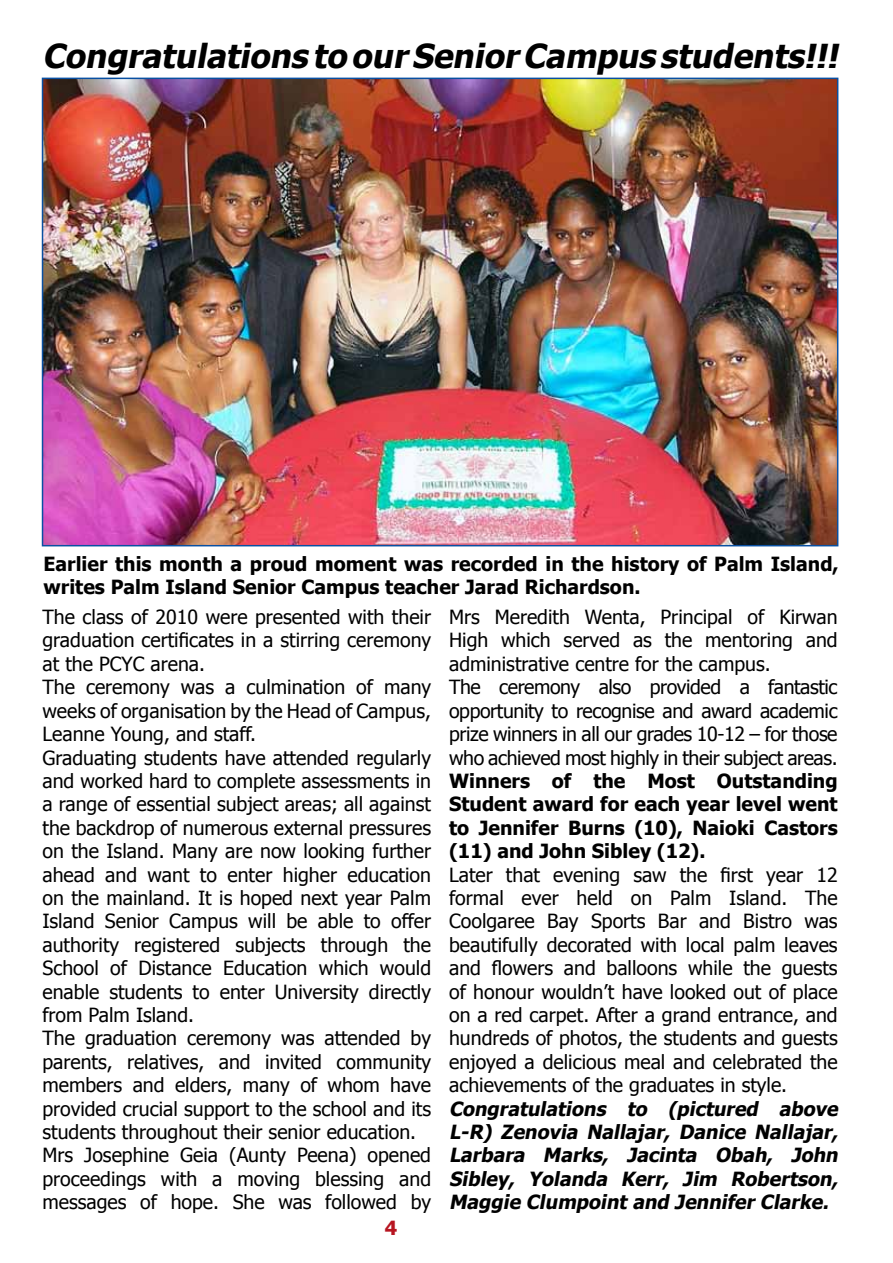
<style>
.page{position:relative;width:893px;height:1263px;background:#fff}
.page>*{position:absolute;margin:0;border:0;box-sizing:border-box;transform-origin:0 0}
.t1{font:italic 700 33px "Tahoma";color:#000}
.t2{font:19.5px/23.4px "Tahoma";color:#000}
.t3{font:19.5px/23.4px "Tahoma";letter-spacing:-.02em;color:#000}
.t4{font:700 19.5px/23.4px "Tahoma";color:#000}
.t5{font:italic 700 19.5px/23.4px "Tahoma";color:#000}
.t6{font:700 19.5px "Tahoma";color:#b71521}
</style>
<div class="page">
<img style="left:45px;top:81px;width:790px;height:462px">
<div style="left:42px;top:78px;width:796px;height:468px;border:2px solid #0950a2"></div>
<h1 class="t1" style="left:43px;top:33px;width:804px">Congratulations to our Senior Campus students!!!</h1>
<p class="t4" style="left:44px;top:551px;width:797px">Earlier this month a proud moment was recorded in the history of Palm Island, writes Palm Island Senior Campus teacher Jarad Richardson.</p>
<p class="t2" style="left:43px;top:604px;width:390px">The class of 2010 were presented with their graduation certificates in a stirring ceremony at the PCYC arena.<br>The ceremony was a culmination of many weeks of organisation by the Head of Campus, Leanne Young, and staff.<br>Graduating students have attended regularly and worked hard to complete assessments in a range of essential subject areas; all against the backdrop of numerous external pressures on the Island. Many are now looking further ahead and want to enter higher education on the mainland. It is hoped next year Palm Island Senior Campus will be able to offer authority registered subjects through the School of Distance Education which would enable students to enter University directly from Palm Island.<br>The graduation ceremony was attended by parents, relatives, and invited community members and elders, many of whom have provided crucial support to the school and its students throughout their senior education.<br>Mrs Josephine Geia (Aunty Peena) opened proceedings with a moving blessing and messages of hope. She was followed by</p>
<p class="t3" style="left:449px;top:604px;width:390px">Mrs Meredith Wenta, Principal of Kirwan High which served as the mentoring and administrative centre for the campus.<br>The ceremony also provided a fantastic opportunity to recognise and award academic prize winners in all our grades 10-12 – for those who achieved most highly in their subject areas.</p>
<p class="t4" style="left:449px;top:768px;width:390px;text-align:justify">Winners of the Most Outstanding Student award for each year level went to Jennifer Burns (10), Naioki Castors (11) and John Sibley (12).</p>
<p class="t2" style="left:449px;top:862px;width:390px;text-align:justify">Later that evening saw the first year 12 formal ever held on Palm Island. The Coolgaree Bay Sports Bar and Bistro was beautifully decorated with local palm leaves and flowers and balloons while the guests of honour wouldn’t have looked out of place on a red carpet. After a grand entrance, and hundreds of photos, the students and guests enjoyed a delicious meal and celebrated the achievements of the graduates in style.</p>
<p class="t5" style="left:449px;top:1095px;width:395px">Congratulations to (pictured above L-R) Zenovia Nallajar, Danice Nallajar, Larbara Marks, Jacinta Obah, John Sibley, Yolanda Kerr, Jim Robertson, Maggie Clumpoint and Jennifer Clarke.</p>
<p class="t6" style="left:385px;top:1214px;width:14px">4</p>
</div>
